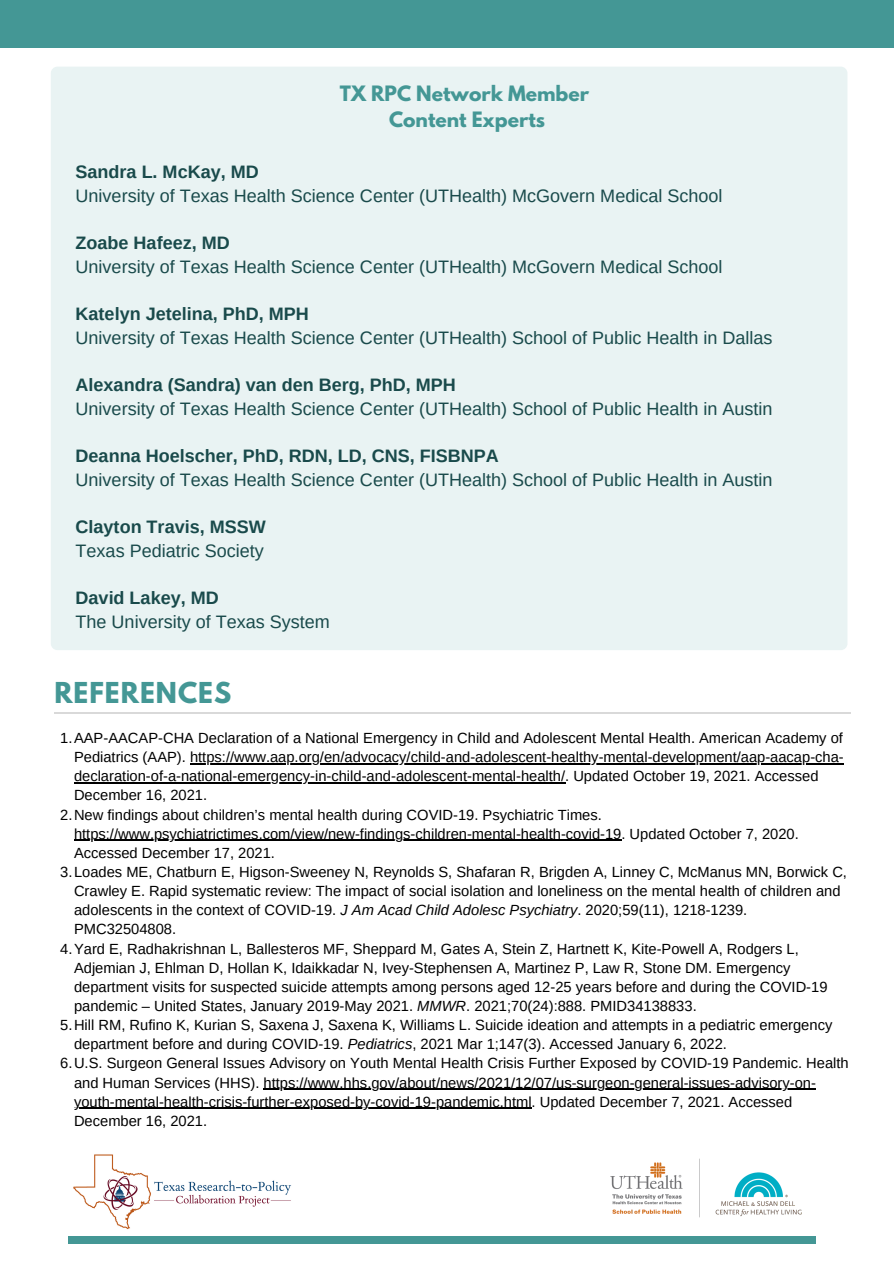
<style>
.page{position:relative;width:894px;height:1264px;background:#fff}
.page>*{position:absolute;margin:0;border:0;box-sizing:border-box;transform-origin:0 0}
.t1{font:700 25.5px "League Spartan";letter-spacing:.04em;color:#449795}
.t2{font:700 18.75px "League Spartan";color:#449795}
.t3{font:18px "Arimo";color:#194a4b}
.t4{font:700 18px "Arimo";color:#194a4b}
.t5{font:14.7px/19.2px "Arimo";color:#000}
.s1{font-style:italic}
</style>
<div class="page">
<div style="left:69px;top:1236px;width:746px;height:7px;background:#449795"></div>
<img style="left:610px;top:1158px;width:192px;height:60px">
<img style="left:73px;top:1154px;width:219px;height:75px">
<div style="left:0;top:0;width:893px;height:48px;background:#449795"></div>
<div style="left:51px;top:67px;width:796px;height:583px;background:#e9f3f3;border-radius:7px"></div>
<hr style="left:54px;top:712px;width:796px;height:1px;background:#d9d9d9">
<hr style="left:190px;top:763px;width:653px;height:1px;background:#000">
<hr style="left:74px;top:782px;width:491px;height:1px;background:#000">
<hr style="left:74px;top:839px;width:547px;height:2px;background:#000">
<hr style="left:263px;top:1088px;width:552px;height:1px;background:#000">
<hr style="left:74px;top:1107px;width:457px;height:1px;background:#000">
<p class="t2" style="left:340px;top:84px;width:251px">TX RPC Network Member</p>
<p class="t2" style="left:389px;top:110px;width:157px">Content Experts</p>
<p class="t4" style="left:76px;top:162px;width:185px">Sandra L. McKay, MD</p>
<p class="t3" style="left:76px;top:186px;width:648px">University of Texas Health Science Center (UTHealth) McGovern Medical School</p>
<p class="t4" style="left:76px;top:233px;width:156px">Zoabe Hafeez, MD</p>
<p class="t3" style="left:76px;top:257px;width:648px">University of Texas Health Science Center (UTHealth) McGovern Medical School</p>
<p class="t4" style="left:76px;top:304px;width:235px">Katelyn Jetelina, PhD, MPH</p>
<p class="t3" style="left:76px;top:328px;width:698px">University of Texas Health Science Center (UTHealth) School of Public Health in Dallas</p>
<p class="t4" style="left:76px;top:375px;width:382px">Alexandra (Sandra) van den Berg, PhD, MPH</p>
<p class="t3" style="left:76px;top:399px;width:698px">University of Texas Health Science Center (UTHealth) School of Public Health in Austin</p>
<p class="t4" style="left:76px;top:446px;width:424px">Deanna Hoelscher, PhD, RDN, LD, CNS, FISBNPA</p>
<p class="t3" style="left:76px;top:469px;width:698px">University of Texas Health Science Center (UTHealth) School of Public Health in Austin</p>
<p class="t4" style="left:76px;top:517px;width:192px">Clayton Travis, MSSW</p>
<p class="t3" style="left:76px;top:540px;width:190px">Texas Pediatric Society</p>
<p class="t4" style="left:76px;top:588px;width:145px">David Lakey, MD</p>
<p class="t3" style="left:76px;top:611px;width:256px">The University of Texas System</p>
<p class="t1" style="left:54px;top:680px;width:178px">REFERENCES</p>
<p class="t5" style="left:74px;top:728px;width:771px;text-indent:-14px">1.AAP-AACAP-CHA Declaration of a National Emergency in Child and Adolescent Mental Health. American Academy of Pediatrics (AAP). https://www.aap.org/en/advocacy/child-and-adolescent-healthy-mental-development/aap-aacap-cha&shy;declaration-of-a-national-emergency-in-child-and-adolescent-mental-health/. Updated October 19, 2021. Accessed December 16, 2021.</p>
<p class="t5" style="left:74px;top:804px;width:726px;text-indent:-14px">2.New findings about children’s mental health during COVID-19. Psychiatric Times. https://www.psychiatrictimes.com/view/new-findings-children-mental-health-covid-19. Updated October 7, 2020.<br>Accessed December 17, 2021.</p>
<p class="t5" style="left:74px;top:862px;width:774px;text-indent:-14px">3.Loades ME, Chatburn E, Higson-Sweeney N, Reynolds S, Shafaran R, Brigden A, Linney C, McManus MN, Borwick C, Crawley E. Rapid systematic review: The impact of social isolation and loneliness on the mental health of children and adolescents in the context of COVID-19. <span class="s1">J Am Acad Child Adolesc Psychiatry</span>. 2020;59(11), 1218-1239.<br>PMC32504808.</p>
<p class="t5" style="left:74px;top:938px;width:754px;text-indent:-14px">4.Yard E, Radhakrishnan L, Ballesteros MF, Sheppard M, Gates A, Stein Z, Hartnett K, Kite-Powell A, Rodgers L, Adjemian J, Ehlman D, Hollan K, Idaikkadar N, Ivey-Stephensen A, Martinez P, Law R, Stone DM. Emergency department visits for suspected suicide attempts among persons aged 12-25 years before and during the COVID-19 pandemic – United States, January 2019-May 2021. <span class="s1">MMWR</span>. 2021;70(24):888. PMID34138833.</p>
<p class="t5" style="left:74px;top:1015px;width:759px;text-indent:-14px">5.Hill RM, Rufino K, Kurian S, Saxena J, Saxena K, Williams L. Suicide ideation and attempts in a pediatric emergency department before and during COVID-19. <span class="s1">Pediatrics</span>, 2021 Mar 1;147(3). Accessed January 6, 2022.</p>
<p class="t5" style="left:74px;top:1053px;width:776px;text-indent:-14px">6.U.S. Surgeon General Issues Advisory on Youth Mental Health Crisis Further Exposed by COVID-19 Pandemic. Health and Human Services (HHS). https://www.hhs.gov/about/news/2021/12/07/us-surgeon-general-issues-advisory-on&shy;youth-mental-health-crisis-further-exposed-by-covid-19-pandemic.html. Updated December 7, 2021. Accessed December 16, 2021.</p>
</div>
